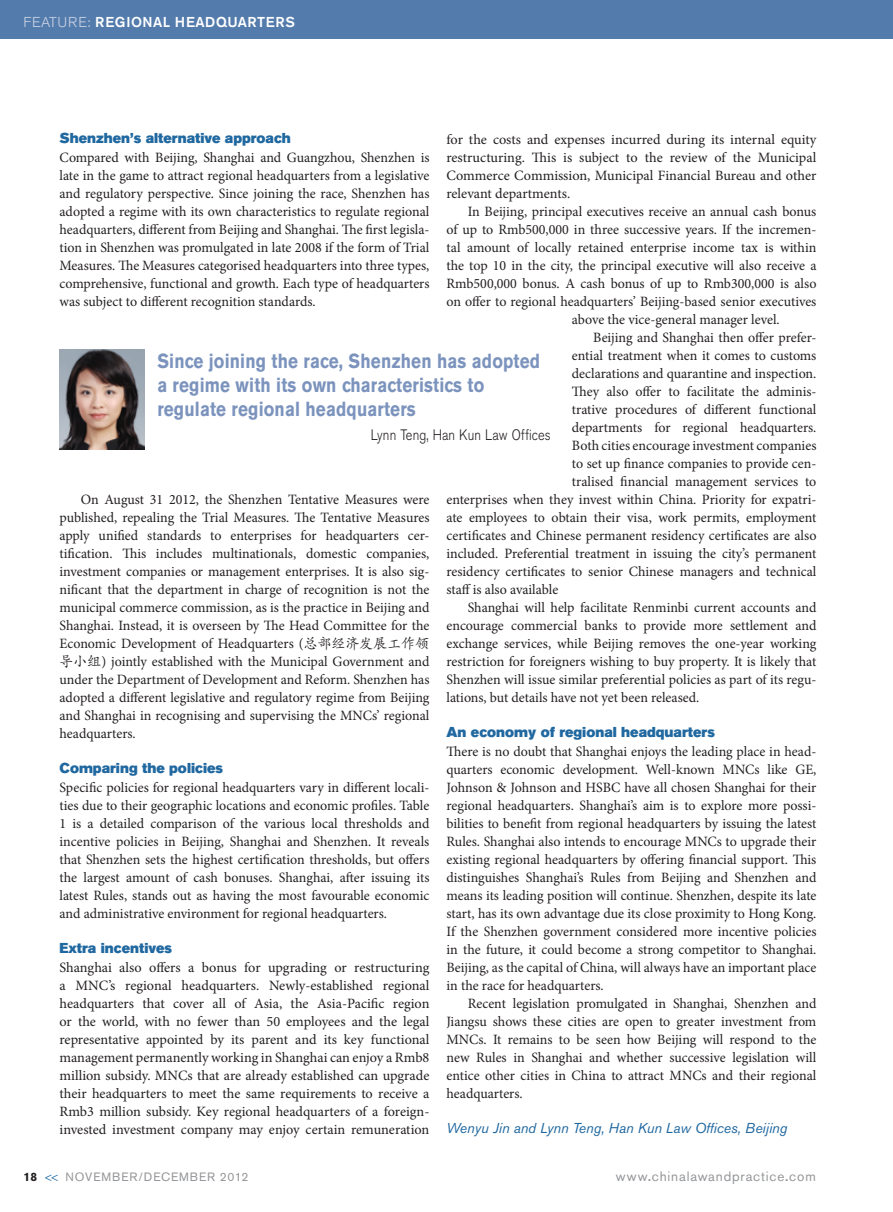
<style>
.page{position:relative;width:893px;height:1212px;background:#fff}
.page>*{position:absolute;margin:0;border:0;box-sizing:border-box;transform-origin:0 0}
.t1{font:700 20.25px/24px "Akzidenz Grotesk BE";letter-spacing:.01em;color:#7b93bd;scale:.84 1}
.t2{font:300 15px "Akzidenz Grotesk BE";letter-spacing:.01em;color:#231f20;scale:.85 1}
.Body_Text_No_Indent{font:14.25px/18px "Minion Pro";color:#231f20;text-align:justify}
.Body_Text_AA{font:14.25px/18px "Minion Pro";color:#231f20;text-align:justify}
.Subheading_1_AA{font:14.25px "Akzidenz Grotesk BE Super";color:#2068a0}
.Subheading_2_AA{font:italic 14.25px "Akzidenz Grotesk BE";color:#2068a0}
.t3{font:500 14.25px "Akzidenz Grotesk BE";letter-spacing:.03em;color:#fff}
.t4{font:13.5px "Akzidenz Grotesk BE";letter-spacing:.06em;color:#939598}
.t5{font:12px "Akzidenz Grotesk BE";letter-spacing:.07em;color:#939598}
.s1{font-weight:300;color:#ccd3e4}
.s2{font-family:"SIL Kai Reg Jian"}
.s3{font-weight:700;color:#231f20}
.s4{font-size:9px;color:#2068a0}
.s5{font-weight:500}
</style>
<div class="page">
<div style="left:0;top:0;width:893px;height:38px;background:#537cad"></div>
<img style="left:60px;top:349px;width:85px;height:100px">
<p class="t3" style="left:23px;top:13px;width:273px"><span class="s1">Feature:</span> REGIONAL HEADQUARTERS</p>
<p class="Subheading_1_AA" style="left:60px;top:129px;width:233px">Shenzhen’s alternative approach</p>
<p class="Body_Text_No_Indent" style="left:60px;top:149px;width:371px">Compared with Beijing, Shanghai and Guangzhou, Shenzhen is late in the game to attract regional headquarters from a legislative and regulatory perspective. Since joining the race, Shenzhen has adopted a regime with its own characteristics to regulate regional headquarters, different from Beijing and Shanghai. The first legisla&shy;tion in Shenzhen was promulgated in late 2008 if the form of Trial Measures. The Measures categorised headquarters into three types, comprehensive, functional and growth. Each type of headquarters was subject to different recognition standards.</p>
<p class="Body_Text_No_Indent" style="left:446px;top:131px;width:371px">for the costs and expenses incurred during its internal equity restructuring. This is subject to the review of the Municipal Commerce Commission, Municipal Financial Bureau and other relevant departments.</p>
<p class="Body_Text_AA" style="left:468px;top:203px;width:350px">In Beijing, principal executives receive an annual cash bonus</p>
<p class="Body_Text_AA" style="left:446px;top:221px;width:371px">of up to Rmb500,000 in three successive years. If the incremen-</p>
<p class="Body_Text_AA" style="left:446px;top:239px;width:371px">tal amount of locally retained enterprise income tax is within</p>
<p class="Body_Text_AA" style="left:446px;top:257px;width:371px">the top 10 in the city, the principal executive will also receive a</p>
<p class="Body_Text_AA" style="left:446px;top:275px;width:371px">Rmb500,000 bonus. A cash bonus of up to Rmb300,000 is also</p>
<p class="Body_Text_AA" style="left:446px;top:293px;width:371px">on offer to regional headquarters’ Beijing-based senior executives</p>
<p class="Body_Text_AA" style="left:572px;top:311px;width:209px">above the vice-general manager level.</p>
<p class="Body_Text_AA" style="left:593px;top:329px;width:225px">Beijing and Shanghai then offer prefer-</p>
<p class="Body_Text_AA" style="left:572px;top:347px;width:246px">ential treatment when it comes to customs</p>
<p class="Body_Text_AA" style="left:572px;top:365px;width:246px">declarations and quarantine and inspection.</p>
<p class="Body_Text_AA" style="left:572px;top:383px;width:246px">They also offer to facilitate the adminis-</p>
<p class="Body_Text_AA" style="left:572px;top:401px;width:246px">trative procedures of different functional</p>
<p class="Body_Text_AA" style="left:572px;top:419px;width:246px">departments for regional headquarters.</p>
<p class="Body_Text_AA" style="left:572px;top:437px;width:246px">Both cities encourage investment companies</p>
<p class="Body_Text_AA" style="left:572px;top:455px;width:246px">to set up finance companies to provide cen-</p>
<p class="Body_Text_AA" style="left:572px;top:473px;width:246px">tralised financial management services to</p>
<p class="Body_Text_AA" style="left:446px;top:491px;width:371px">enterprises when they invest within China. Priority for expatri-</p>
<p class="Body_Text_AA" style="left:446px;top:509px;width:371px">ate employees to obtain their visa, work permits, employment</p>
<p class="Body_Text_AA" style="left:446px;top:527px;width:371px">certificates and Chinese permanent residency certificates are also</p>
<p class="Body_Text_AA" style="left:446px;top:545px;width:371px">included. Preferential treatment in issuing the city’s permanent</p>
<p class="Body_Text_AA" style="left:446px;top:563px;width:371px">residency certificates to senior Chinese managers and technical</p>
<p class="Body_Text_AA" style="left:446px;top:581px;width:113px">staff is also available</p>
<p class="Body_Text_AA" style="left:446px;top:599px;width:371px;text-indent:21px">Shanghai will help facilitate Renminbi current accounts and encourage commercial banks to provide more settlement and exchange services, while Beijing removes the one-year working restriction for foreigners wishing to buy property. It is likely that Shenzhen will issue similar preferential policies as part of its regu&shy;lations, but details have not yet been released.</p>
<p class="Subheading_1_AA" style="left:446px;top:723px;width:270px">An economy of regional headquarters</p>
<p class="Body_Text_No_Indent" style="left:446px;top:743px;width:371px">There is no doubt that Shanghai enjoys the leading place in head&shy;quarters economic development. Well-known MNCs like GE, Johnson &amp; Johnson and HSBC have all chosen Shanghai for their regional headquarters. Shanghai’s aim is to explore more possi&shy;bilities to benefit from regional headquarters by issuing the latest Rules. Shanghai also intends to encourage MNCs to upgrade their existing regional headquarters by offering financial support. This distinguishes Shanghai’s Rules from Beijing and Shenzhen and means its leading position will continue. Shenzhen, despite its late start, has its own advantage due its close proximity to Hong Kong.<br>If the Shenzhen government considered more incentive policies in the future, it could become a strong competitor to Shanghai.<br>Beijing, as the capital of China, will always have an important place in the race for headquarters.</p>
<p class="Body_Text_AA" style="left:446px;top:995px;width:371px;text-indent:21px">Recent legislation promulgated in Shanghai, Shenzhen and Jiangsu shows these cities are open to greater investment from MNCs. It remains to be seen how Beijing will respond to the new Rules in Shanghai and whether successive legislation will entice other cities in China to attract MNCs and their regional headquarters.</p>
<p class="Subheading_2_AA" style="left:446px;top:1119px;width:342px">Wenyu Jin and Lynn Teng, Han Kun Law Offices, Beijing</p>
<p class="t1" style="left:157px;top:349px;width:457px">Since joining the race, Shenzhen has adopted a regime with its own characteristics to regulate regional headquarters</p>
<p class="t2" style="left:371px;top:426px;width:213px">Lynn Teng, Han Kun Law Offices</p>
<p class="Body_Text_AA" style="left:60px;top:491px;width:371px;text-indent:21px">On August 31 2012, the Shenzhen Tentative Measures were published, repealing the Trial Measures. The Tentative Measures apply unified standards to enterprises for headquarters cer&shy;tification. This includes multinationals, domestic companies, investment companies or management enterprises. It is also sig&shy;nificant that the department in charge of recognition is not the municipal commerce commission, as is the practice in Beijing and Shanghai. Instead, it is overseen by The Head Committee for the Economic Development of Headquarters (<span class="s2">总部经济发展工作领导小组</span>) jointly established with the Municipal Government and under the Department of Development and Reform. Shenzhen has adopted a different legislative and regulatory regime from Beijing and Shanghai in recognising and supervising the MNCs’ regional headquarters.</p>
<p class="Subheading_1_AA" style="left:60px;top:759px;width:165px">Comparing the policies</p>
<p class="Body_Text_No_Indent" style="left:60px;top:779px;width:371px">Specific policies for regional headquarters vary in different locali&shy;ties due to their geographic locations and economic profiles. Table 1 is a detailed comparison of the various local thresholds and incentive policies in Beijing, Shanghai and Shenzhen. It reveals that Shenzhen sets the highest certification thresholds, but offers the largest amount of cash bonuses. Shanghai, after issuing its latest Rules, stands out as having the most favourable economic and administrative environment for regional headquarters.</p>
<p class="Subheading_1_AA" style="left:60px;top:939px;width:114px">Extra incentives</p>
<p class="Body_Text_No_Indent" style="left:60px;top:959px;width:371px">Shanghai also offers a bonus for upgrading or restructuring a MNC’s regional headquarters. Newly-established regional headquarters that cover all of Asia, the Asia-Pacific region or the world, with no fewer than 50 employees and the legal representative appointed by its parent and its key functional management permanently working in Shanghai can enjoy a Rmb8 million subsidy. MNCs that are already established can upgrade their headquarters to meet the same requirements to receive a Rmb3 million subsidy. Key regional headquarters of a foreign&shy;invested investment company may enjoy certain remuneration</p>
<p class="t5" style="left:23px;top:1170px;width:227px"><span class="s3">18</span> <span class="s4">&lt;&lt;</span> November/December 2012</p>
<p class="t4" style="left:616px;top:1168px;width:201px">www<span class="s5">.</span>chinalawandpractice<span class="s5">.</span>com</p>
</div>
